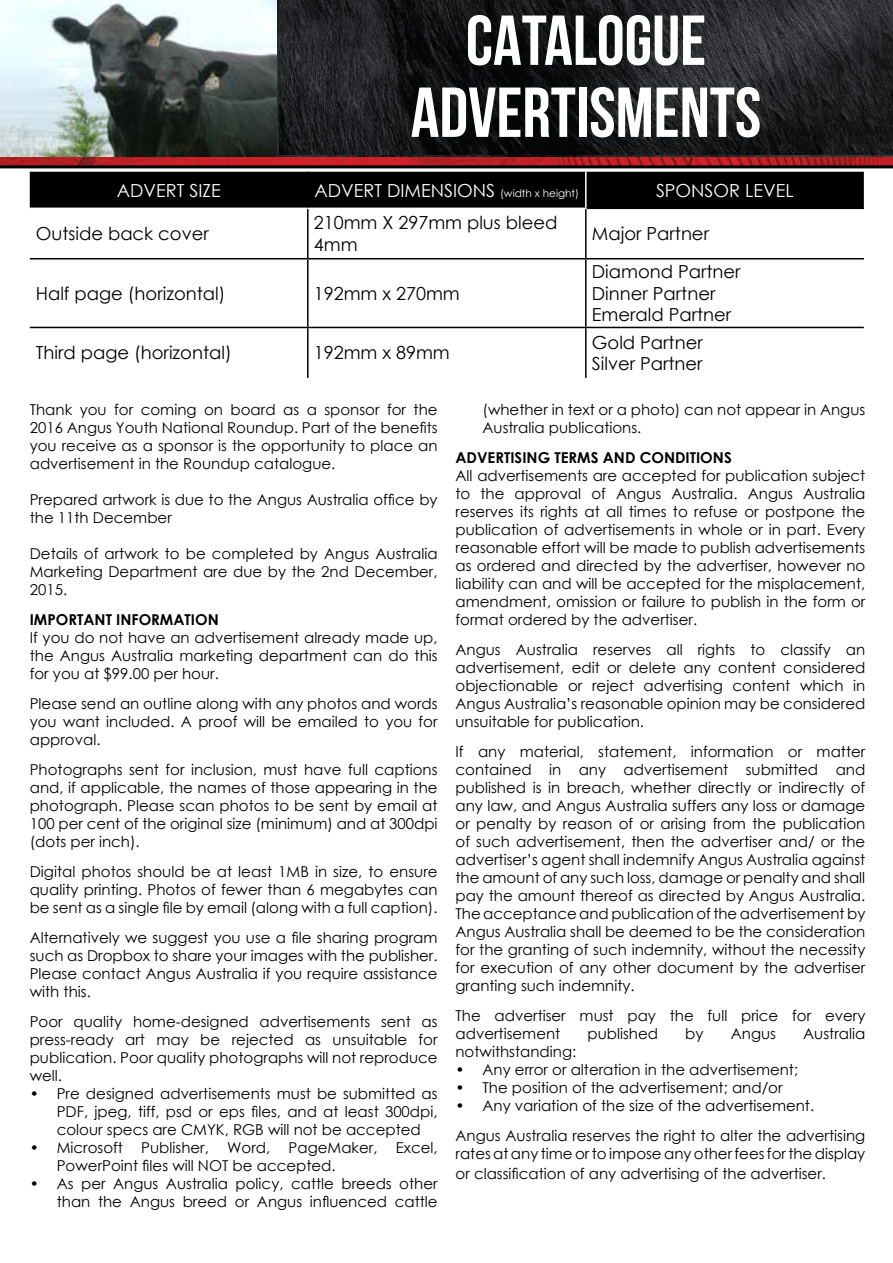
<style>
.page{position:relative;width:893px;height:1263px;background:#fff}
.page>*{position:absolute;margin:0;border:0;box-sizing:border-box;transform-origin:0 0}
.t1{font:700 70.5px "Bebas Neue";color:#fff}
.t2{font:45px "Myriad Pro";color:#fff}
.t3{font:18px/21.6px "Century Gothic";color:#000}
.t4{font:18px "Century Gothic";color:#fff}
.t5{font:15px/18px "Century Gothic";color:#000;text-align:justify}
.s1{font-size:10.5px}
.s2{font-weight:700}
</style>
<div class="page">
<img style="left:0;top:0;width:278px;height:157px">
<img style="left:0;top:157px;width:893px;height:8px">
<hr style="left:0;top:165px;width:893px;height:3px;background:#000">
<div style="left:30px;top:172px;width:834px;height:36px;background:#000"></div>
<hr style="left:307px;top:209px;width:2px;height:49px;background:#000">
<hr style="left:585px;top:209px;width:2px;height:49px;background:#000">
<hr style="left:30px;top:258px;width:278px;height:1px;background:#000">
<hr style="left:308px;top:258px;width:278px;height:1px;background:#000">
<hr style="left:307px;top:259px;width:2px;height:68px;background:#000">
<hr style="left:586px;top:258px;width:278px;height:1px;background:#000">
<hr style="left:585px;top:259px;width:2px;height:68px;background:#000">
<hr style="left:30px;top:327px;width:278px;height:1px;background:#000">
<hr style="left:308px;top:327px;width:278px;height:1px;background:#000">
<hr style="left:307px;top:328px;width:2px;height:50px;background:#000">
<hr style="left:586px;top:327px;width:278px;height:1px;background:#000">
<hr style="left:585px;top:328px;width:2px;height:50px;background:#000">
<hr style="left:587px;top:208px;width:277px;height:1px;background:#000">
<hr style="left:307px;top:172px;width:2px;height:36px;background:#000">
<hr style="left:585px;top:172px;width:2px;height:36px;background:#fff">
<img style="left:279px;top:0;width:614px;height:154px">
<p class="t1" style="left:466px;top:2px;width:242px">CATALOGUE</p>
<p class="t1" style="left:411px;top:74px;width:352px">ADVERTISMENTS</p>
<p class="t2" style="left:298px;top:83px;width:578px">CATALOGUE ADVERTISEMENTS</p>
<p class="t4" style="left:117px;top:178px;width:105px">ADVERT SIZE</p>
<p class="t4" style="left:315px;top:178px;width:266px">ADVERT DIMENSIONS <span class="s1">(width x height)</span></p>
<p class="t4" style="left:656px;top:178px;width:139px">SPONSOR LEVEL</p>
<p class="t3" style="left:36px;top:223px;width:175px">Outside back cover</p>
<p class="t3" style="left:314px;top:212px;width:245px">210mm X 297mm plus bleed<br>4mm</p>
<p class="t3" style="left:592px;top:223px;width:119px">Major Partner</p>
<p class="t3" style="left:36px;top:282px;width:191px">Half page (horizontal)</p>
<p class="t3" style="left:314px;top:282px;width:147px">192mm x 270mm</p>
<p class="t3" style="left:592px;top:261px;width:150px">Diamond Partner<br>Dinner Partner<br>Emerald Partner</p>
<p class="t3" style="left:36px;top:342px;width:197px">Third page (horizontal)</p>
<p class="t3" style="left:314px;top:342px;width:138px">192mm x 89mm</p>
<p class="t3" style="left:592px;top:331px;width:112px">Gold Partner<br>Silver Partner</p>
<p class="t5" style="left:30px;top:401px;width:409px">Thank you for coming on board as a sponsor for the 2016 Angus Youth National Roundup. Part of the benefits you receive as a sponsor is the opportunity to place an advertisement in the Roundup catalogue.</p>
<p class="t5" style="left:30px;top:491px;width:409px">Prepared artwork is due to the Angus Australia office by the 11th December</p>
<p class="t5" style="left:30px;top:545px;width:409px">Details of artwork to be completed by Angus Australia Marketing Department are due by the 2nd December, 2015.</p>
<p class="t5" style="left:30px;top:611px;width:409px;text-align:left"><span class="s2">IMPORTANT INFORMATION<br></span>If you do not have an advertisement already made up, the Angus Australia marketing department can do this for you at $99.00 per hour.</p>
<p class="t5" style="left:30px;top:695px;width:409px">Please send an outline along with any photos and words you want included. A proof will be emailed to you for approval.</p>
<p class="t5" style="left:30px;top:761px;width:409px">Photographs sent for inclusion, must have full captions and, if applicable, the names of those appearing in the photograph. Please scan photos to be sent by email at 100 per cent of the original size (minimum) and at 300dpi (dots per inch).</p>
<p class="t5" style="left:30px;top:863px;width:409px">Digital photos should be at least 1MB in size, to ensure quality printing. Photos of fewer than 6 megabytes can be sent as a single file by email (along with a full caption).</p>
<p class="t5" style="left:30px;top:929px;width:409px">Alternatively we suggest you use a file sharing program such as Dropbox to share your images with the publisher.<br>Please contact Angus Australia if you require assistance with this.</p>
<p class="t5" style="left:30px;top:1013px;width:409px">Poor quality home-designed advertisements sent as press-ready art may be rejected as unsuitable for publication. Poor quality photographs will not reproduce well.</p>
<p class="t5" style="left:57px;top:1085px;width:382px;text-indent:-27px">• Pre designed advertisements must be submitted as PDF, jpeg, tiff, psd or eps files, and at least 300dpi, colour specs are CMYK, RGB will not be accepted</p>
<p class="t5" style="left:57px;top:1139px;width:382px;text-indent:-27px">• Microsoft Publisher, Word, PageMaker, Excel,<br>PowerPoint files will NOT be accepted.</p>
<p class="t5" style="left:30px;top:1175px;width:409px;text-align:right">• As per Angus Australia policy, cattle breeds other than the Angus breed or Angus influenced cattle</p>
<p class="t5" style="left:482px;top:401px;width:384px">(whether in text or a photo) can not appear in Angus<br>Australia publications.</p>
<p class="t5" style="left:455px;top:449px;width:411px;text-align:left"><span class="s2">ADVERTISING TERMS AND CONDITIONS<br></span>All advertisements are accepted for publication subject to the approval of Angus Australia. Angus Australia reserves its rights at all times to refuse or postpone the publication of advertisements in whole or in part. Every reasonable effort will be made to publish advertisements as ordered and directed by the advertiser, however no liability can and will be accepted for the misplacement, amendment, omission or failure to publish in the form or format ordered by the advertiser.</p>
<p class="t5" style="left:455px;top:641px;width:411px">Angus Australia reserves all rights to classify an advertisement, edit or delete any content considered objectionable or reject advertising content which in Angus Australia’s reasonable opinion may be considered unsuitable for publication.</p>
<p class="t5" style="left:455px;top:743px;width:411px">If any material, statement, information or matter contained in any advertisement submitted and published is in breach, whether directly or indirectly of any law, and Angus Australia suffers any loss or damage or penalty by reason of or arising from the publication of such advertisement, then the advertiser and/ or the advertiser’s agent shall indemnify Angus Australia against the amount of any such loss, damage or penalty and shall pay the amount thereof as directed by Angus Australia.<br>The acceptance and publication of the advertisement by Angus Australia shall be deemed to be the consideration for the granting of such indemnity, without the necessity for execution of any other document by the advertiser granting such indemnity.</p>
<p class="t5" style="left:455px;top:1007px;width:411px">The advertiser must pay the full price for every advertisement</p>
<p class="t5" style="left:587px;top:1025px;width:72px">published</p>
<p class="t5" style="left:685px;top:1025px;width:20px">by</p>
<p class="t5" style="left:731px;top:1025px;width:47px">Angus</p>
<p class="t5" style="left:803px;top:1025px;width:64px">Australia</p>
<p class="t5" style="left:455px;top:1043px;width:122px">notwithstanding:</p>
<p class="t5" style="left:455px;top:1061px;width:344px">• Any error or alteration in the advertisement;</p>
<p class="t5" style="left:455px;top:1079px;width:329px">• The position of the advertisement; and/or</p>
<p class="t5" style="left:455px;top:1091px;width:411px;line-height:30px">• Any variation of the size of the advertisement.<br>Angus Australia reserves the right to alter the advertising</p>
<p class="t5" style="left:455px;top:1144px;width:411px;line-height:19.8px">rates at any time or to impose any other fees for the display or classification of any advertising of the advertiser.</p>
</div>
